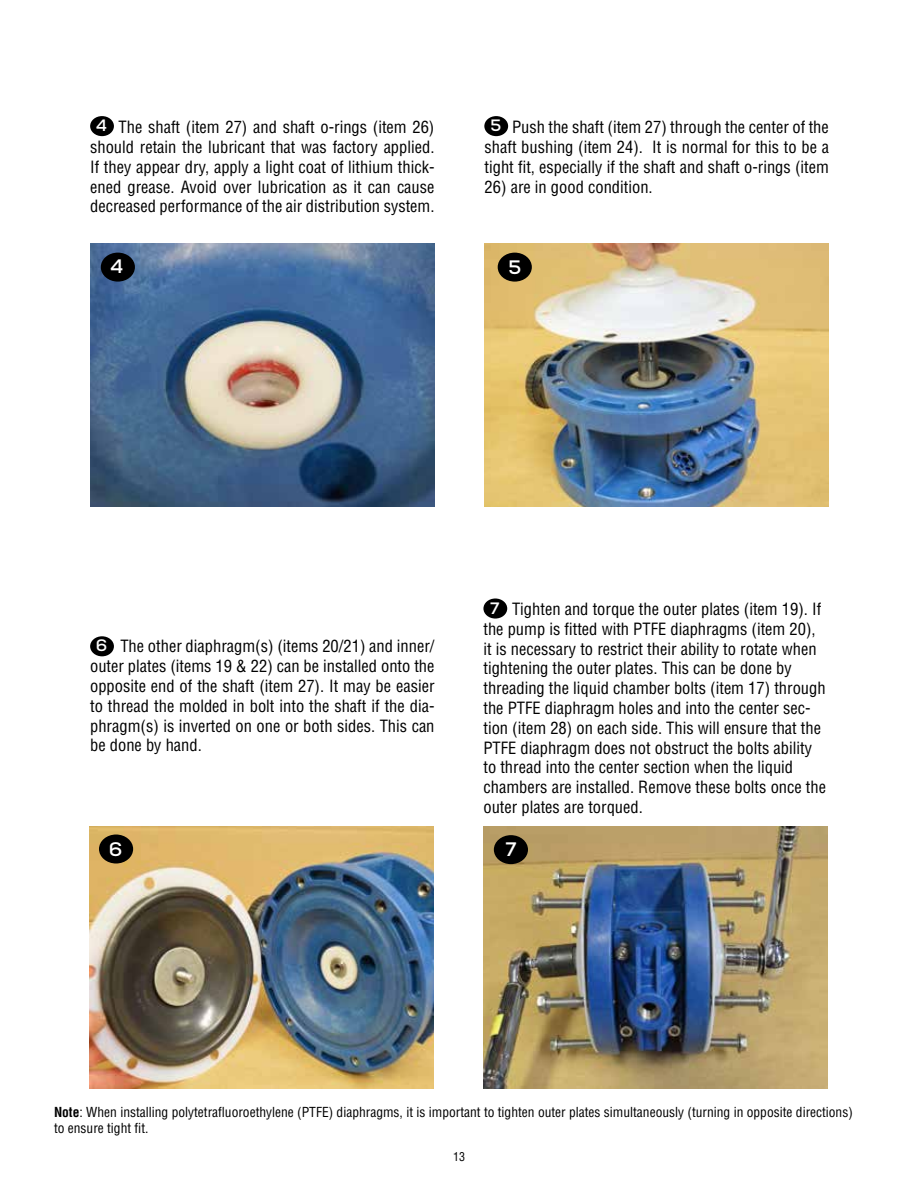
<style>
.page{position:relative;width:918px;height:1188px;background:#fff}
.page>*{position:absolute;margin:0;border:0;box-sizing:border-box;transform-origin:0 0}
.t1{font:700 19.5px "Nexa";color:#fff}
.t2{font:condensed 16.5px/19.8px "Helvetica";color:#000;text-align:justify}
.t3{font:700 16.5px "Nexa";color:#fff}
.t4{font:condensed 13.5px/16.2px "Helvetica";color:#000}
.t5{font:condensed 12px "Helvetica";color:#000}
.s1{font-weight:700}
</style>
<div class="page">
<img style="left:90px;top:244px;width:345px;height:263px">
<img style="left:484px;top:244px;width:345px;height:263px">
<img style="left:89px;top:826px;width:345px;height:263px">
<img style="left:483px;top:826px;width:345px;height:263px">
<div style="left:494px;top:835px;width:34px;height:29px;background:#000;border-radius:50%"></div>
<div style="left:99px;top:835px;width:34px;height:29px;background:#000;border-radius:50%"></div>
<div style="left:498px;top:253px;width:34px;height:29px;background:#000;border-radius:50%"></div>
<div style="left:101px;top:253px;width:34px;height:29px;background:#000;border-radius:50%"></div>
<div style="left:90px;top:116px;width:24px;height:20px;background:#000;border-radius:50%"></div>
<div style="left:483px;top:598px;width:24px;height:21px;background:#000;border-radius:50%"></div>
<div style="left:90px;top:636px;width:24px;height:20px;background:#000;border-radius:50%"></div>
<div style="left:484px;top:116px;width:24px;height:20px;background:#000;border-radius:50%"></div>
<p class="t3" style="left:96px;top:115px;width:12px">4</p>
<p class="t3" style="left:490px;top:115px;width:12px">5</p>
<p class="t2" style="left:90px;top:117px;width:346px;text-indent:28px">The shaft (item 27) and shaft o-rings (item 26) should retain the lubricant that was factory applied.<br>If they appear dry, apply a light coat of lithium thick&shy;ened grease. Avoid over lubrication as it can cause decreased performance of the air distribution system.</p>
<p class="t2" style="left:485px;top:117px;width:346px;text-indent:27px">Push the shaft (item 27) through the center of the shaft bushing (item 24). It is normal for this to be a tight fit, especially if the shaft and shaft o-rings (item</p>
<p class="t2" style="left:485px;top:176px;width:170px">26) are in good condition.</p>
<p class="t1" style="left:110px;top:254px;width:14px">4</p>
<p class="t1" style="left:508px;top:255px;width:14px">5</p>
<p class="t3" style="left:96px;top:635px;width:13px">6</p>
<p class="t2" style="left:90px;top:636px;width:346px;text-indent:30px">The other diaphragm(s) (items 20/21) and inner/ outer plates (items 19 &amp; 22) can be installed onto the opposite end of the shaft (item 27). It may be easier to thread the molded in bolt into the shaft if the dia&shy;phragm(s) is inverted on one or both sides. This can be done by hand.</p>
<p class="t3" style="left:490px;top:597px;width:11px">7</p>
<p class="t2" style="left:483px;top:599px;width:344px;text-align:left;text-indent:29px">Tighten and torque the outer plates (item 19). If the pump is fitted with PTFE diaphragms (item 20), it is necessary to restrict their ability to rotate when tightening the outer plates. This can be done by threading the liquid chamber bolts (item 17) through the PTFE diaphragm holes and into the center sec&shy;tion (item 28) on each side. This will ensure that the PTFE diaphragm does not obstruct the bolts ability to thread into the center section when the liquid chambers are installed. Remove these bolts once the outer plates are torqued.</p>
<p class="t1" style="left:109px;top:837px;width:15px">6</p>
<p class="t1" style="left:505px;top:836px;width:12px">7</p>
<p class="t4" style="left:54px;top:1104px;width:800px"><span class="s1">Note</span>: When installing polytetrafluoroethylene (PTFE) diaphragms, it is important to tighten outer plates simultaneously (turning in opposite directions) to ensure tight fit.</p>
<p class="t5" style="left:453px;top:1149px;width:13px">13</p>
</div>
